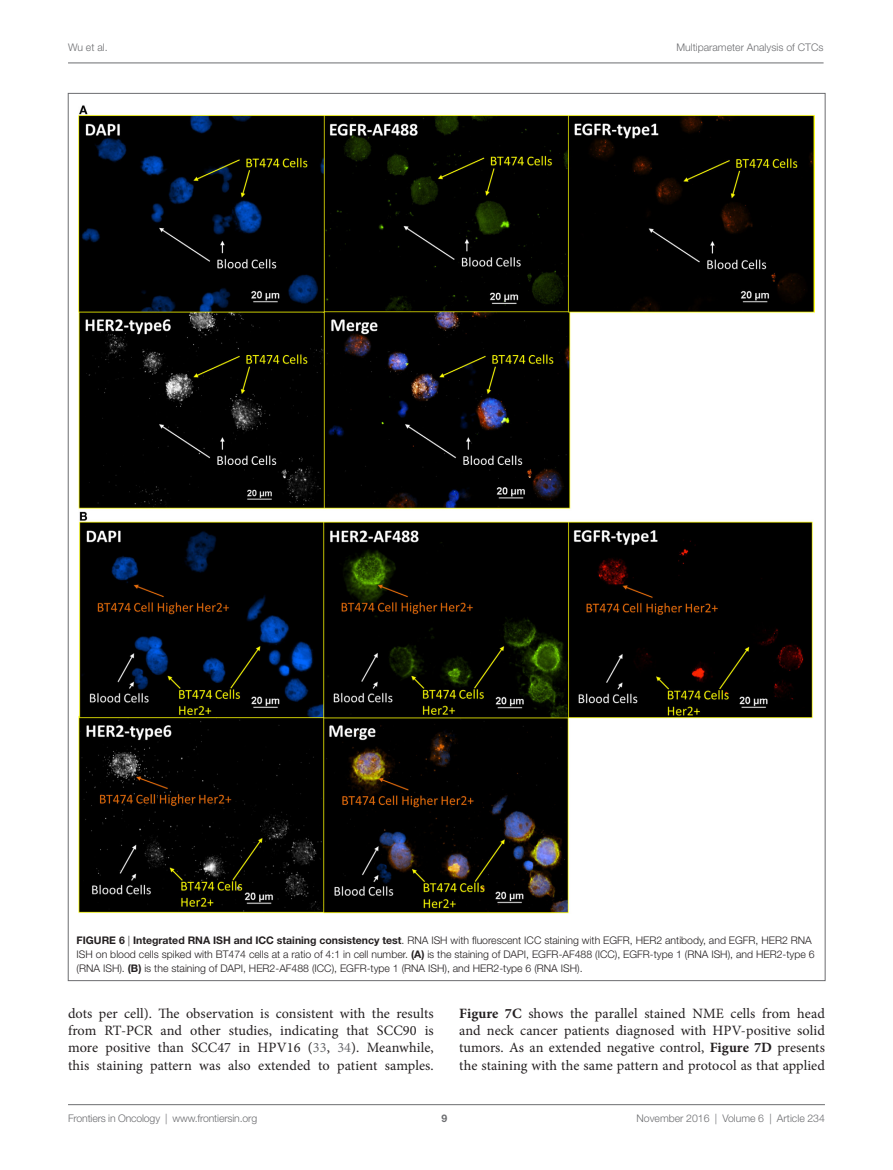
<style>
.page{position:relative;width:893px;height:1170px;background:#fff}
.page>*{position:absolute;margin:0;border:0;box-sizing:border-box;transform-origin:0 0}
.t1{font:14.25px/17.2px "Minion Pro";letter-spacing:.005em;color:#231f20;text-align:justify}
.t2{font:300 10.5px/14.2px "Helvetica Neue LT Std";color:#231f20}
.t3{font:300 10.5px "Helvetica Neue LT Std";color:#6c6d70}
.t4{font:700 10.5px "Helvetica Neue LT Std";color:#231f20}
.t5{font:700 10.5px "Helvetica Neue LT Std";color:#6c6d70}
.s1{font-weight:300}
.s2{font-weight:700}
.s3{color:#6c6d70}
</style>
<div class="page">
<img style="left:79px;top:105px;width:735px;height:808px">
<hr style="left:68px;top:1104px;width:757px;height:1px;background:#6c6d70">
<hr style="left:68px;top:63px;width:755px;height:1px;background:#6c6d70">
<p class="t3" style="left:68px;top:41px;width:41px">Wu et al.</p>
<p class="t3" style="left:676px;top:41px;width:149px">Multiparameter Analysis of CTCs</p>
<p class="t4" style="left:77px;top:933px;width:120px">FIG URE 6 <span class="s1">|</span> Integrated RNA</p>
<p class="t4" style="left:213px;top:933px;width:7px">ISH</p>
<p class="t4" style="left:234px;top:933px;width:29px">and ICC</p>
<p class="t2" style="left:77px;top:932px;width:739px;text-indent:200px"><span class="s2">staining consistency test</span>. RNA ISH with fluorescent ICC staining with EGFR, HER2 antibody, and EGFR, HER2 RNA<br>ISH on blood cells spiked with BT474 cells at a ratio of 4:1 in cell number. <span class="s2">(A)</span> is the staining of DAPI, EGFR-AF488 (ICC), EGFR-type 1 (RNA ISH), and HER2-type 6 (RNA ISH). <span class="s2">(B)</span> is the staining of DAPI, HER2-AF488 (ICC), EGFR-type 1 (RNA ISH), and HER2-type 6 (RNA ISH).</p>
<p class="t1" style="left:68px;top:1004px;width:367px">dots per cell). The observation is consistent with the results from RT-PCR and other studies, indicating that SCC90 is more positive than SCC47 in HPV16 (<span class="s3">33</span>, <span class="s3">34</span>). Meanwhile, this staining pattern was also extended to patient samples.</p>
<p class="t1" style="left:459px;top:1004px;width:367px"><span class="s2">Figure 7C</span> shows the parallel stained NME cells from head and neck cancer patients diagnosed with HPV-positive solid tumors. As an extended negative control, <span class="s2">Figure 7D</span> presents the staining with the same pattern and protocol as that applied</p>
<p class="t3" style="left:68px;top:1111px;width:191px">Frontiers in Oncology | www.frontiersin.org</p>
<p class="t3" style="left:636px;top:1111px;width:190px">November 2016 | Volume 6 | Article 234</p>
<p class="t5" style="left:441px;top:1111px;width:7px">9</p>
</div>
